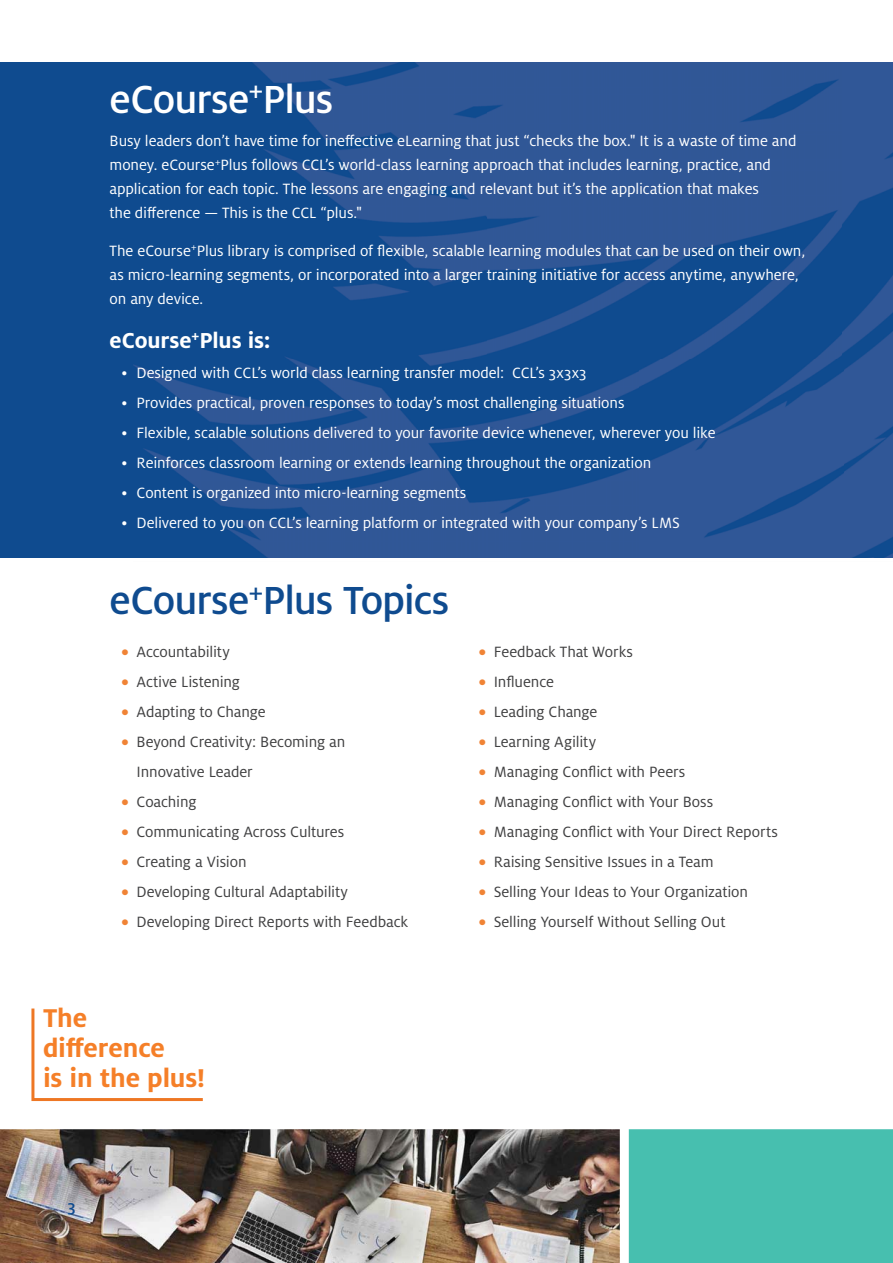
<style>
.page{position:relative;width:893px;height:1263px;background:#fff}
.page>*{position:absolute;margin:0;border:0;box-sizing:border-box;transform-origin:0 0}
.t1{font:500 43.35px "Milo Pro";letter-spacing:-.025em;color:#0f4b8f}
.t2{font:500 43.35px "Milo Pro";letter-spacing:-.02em;color:#fff}
.t3{font:700 28.5px/30px "Milo Pro";letter-spacing:-.005em;color:#f57f28}
.t4{font:700 24px "Milo Pro";letter-spacing:-.005em;color:#fff}
.t5{font:500 18px "Milo Pro";color:#0f4b8f}
.t6{font:16.5px/24px "Milo Pro";letter-spacing:-.005em;color:#fff}
.t7{font:16.5px/30px "Milo Pro";letter-spacing:-.01em;color:#404041}
.s1{font-weight:700;color:#f08335}
</style>
<div class="page">
<div style="left:614px;top:1125px;width:279px;height:138px;background:#47bfaf"></div>
<img style="left:0;top:1129px;width:620px;height:134px">
<div style="left:620px;top:1126px;width:9px;height:137px;background:#fff"></div>
<div style="left:0;top:1120px;width:893px;height:9px;background:#fff"></div>
<div style="left:0;top:59px;width:893px;height:504px;background:#0f4b8f"></div>
<div style="left:0;top:53px;width:893px;height:9px;background:#fff"></div>
<div style="left:0;top:558px;width:893px;height:9px;background:#fff"></div>
<img style="left:133px;top:62px;width:760px;height:496px">
<svg style="left:31px;top:1008px;width:172px;height:94px"></svg>
<h1 class="t2" style="left:110px;top:82px;width:225px">eCourse<sup>+</sup>Plus</h1>
<p class="t6" style="left:110px;top:130px;width:688px">Busy leaders don’t have time for ineffective eLearning that just “checks the box." It is a waste of time and money. eCourse<sup>+</sup>Plus follows CCL’s world-class learning approach that includes learning, practice, and application for each topic. The lessons are engaging and relevant but it’s the application that makes<br>the difference — This is the CCL “plus."</p>
<p class="t6" style="left:110px;top:239px;width:697px">The eCourse<sup>+</sup>Plus library is comprised of flexible, scalable learning modules that can be used on their own, as micro-learning segments, or incorporated into a larger training initiative for access anytime, anywhere, on any device.</p>
<h3 class="t4" style="left:110px;top:331px;width:163px">eCourse<sup>+</sup>Plus is:</h3>
<p class="t6" style="left:122px;top:361px;width:466px">• Designed with CCL’s world class learning transfer model: CCL’s 3x3x3</p>
<p class="t6" style="left:122px;top:391px;width:504px">• Provides practical, proven responses to today’s most challenging situations</p>
<p class="t6" style="left:122px;top:421px;width:595px">• Flexible, scalable solutions delivered to your favorite device whenever, wherever you like</p>
<p class="t6" style="left:122px;top:451px;width:531px">• Reinforces classroom learning or extends learning throughout the organization</p>
<p class="t6" style="left:122px;top:481px;width:346px">• Content is organized into micro-learning segments</p>
<p class="t6" style="left:122px;top:511px;width:560px">• Delivered to you on CCL’s learning platform or integrated with your company’s LMS</p>
<h1 class="t1" style="left:110px;top:583px;width:341px">eCourse<sup>+</sup>Plus Topics</h1>
<p class="t7" style="left:122px;top:638px;width:110px"><span class="s1">•</span> Accountability</p>
<p class="t7" style="left:122px;top:668px;width:120px"><span class="s1">•</span> Active Listening</p>
<p class="t7" style="left:122px;top:698px;width:146px"><span class="s1">•</span> Adapting to Change</p>
<p class="t7" style="left:137px;top:728px;width:210px;text-indent:-15px"><span class="s1">•</span> Beyond Creativity: Becoming an<br>Innovative Leader</p>
<p class="t7" style="left:122px;top:788px;width:76px"><span class="s1">•</span> Coaching</p>
<p class="t7" style="left:122px;top:818px;width:224px"><span class="s1">•</span> Communicating Across Cultures</p>
<p class="t7" style="left:122px;top:848px;width:127px"><span class="s1">•</span> Creating a Vision</p>
<p class="t7" style="left:122px;top:878px;width:228px"><span class="s1">•</span> Developing Cultural Adaptability</p>
<p class="t7" style="left:122px;top:908px;width:288px"><span class="s1">•</span> Developing Direct Reports with Feedback</p>
<h2 class="t3" style="left:43px;top:1004px;width:164px">The difference<br>is in the plus!</h2>
<p class="t7" style="left:479px;top:638px;width:156px"><span class="s1">•</span> Feedback That Works</p>
<p class="t7" style="left:479px;top:668px;width:77px"><span class="s1">•</span> Influence</p>
<p class="t7" style="left:479px;top:698px;width:120px"><span class="s1">•</span> Leading Change</p>
<p class="t7" style="left:479px;top:728px;width:119px"><span class="s1">•</span> Learning Agility</p>
<p class="t7" style="left:479px;top:758px;width:208px"><span class="s1">•</span> Managing Conflict with Peers</p>
<p class="t7" style="left:479px;top:788px;width:236px"><span class="s1">•</span> Managing Conflict with Your Boss</p>
<p class="t7" style="left:479px;top:818px;width:301px"><span class="s1">•</span> Managing Conflict with Your Direct Reports</p>
<p class="t7" style="left:479px;top:848px;width:236px"><span class="s1">•</span> Raising Sensitive Issues in a Team</p>
<p class="t7" style="left:479px;top:878px;width:271px"><span class="s1">•</span> Selling Your Ideas to Your Organization</p>
<p class="t7" style="left:479px;top:908px;width:248px"><span class="s1">•</span> Selling Yourself Without Selling Out</p>
<p class="t5" style="left:68px;top:1199px;width:10px">3</p>
</div>
